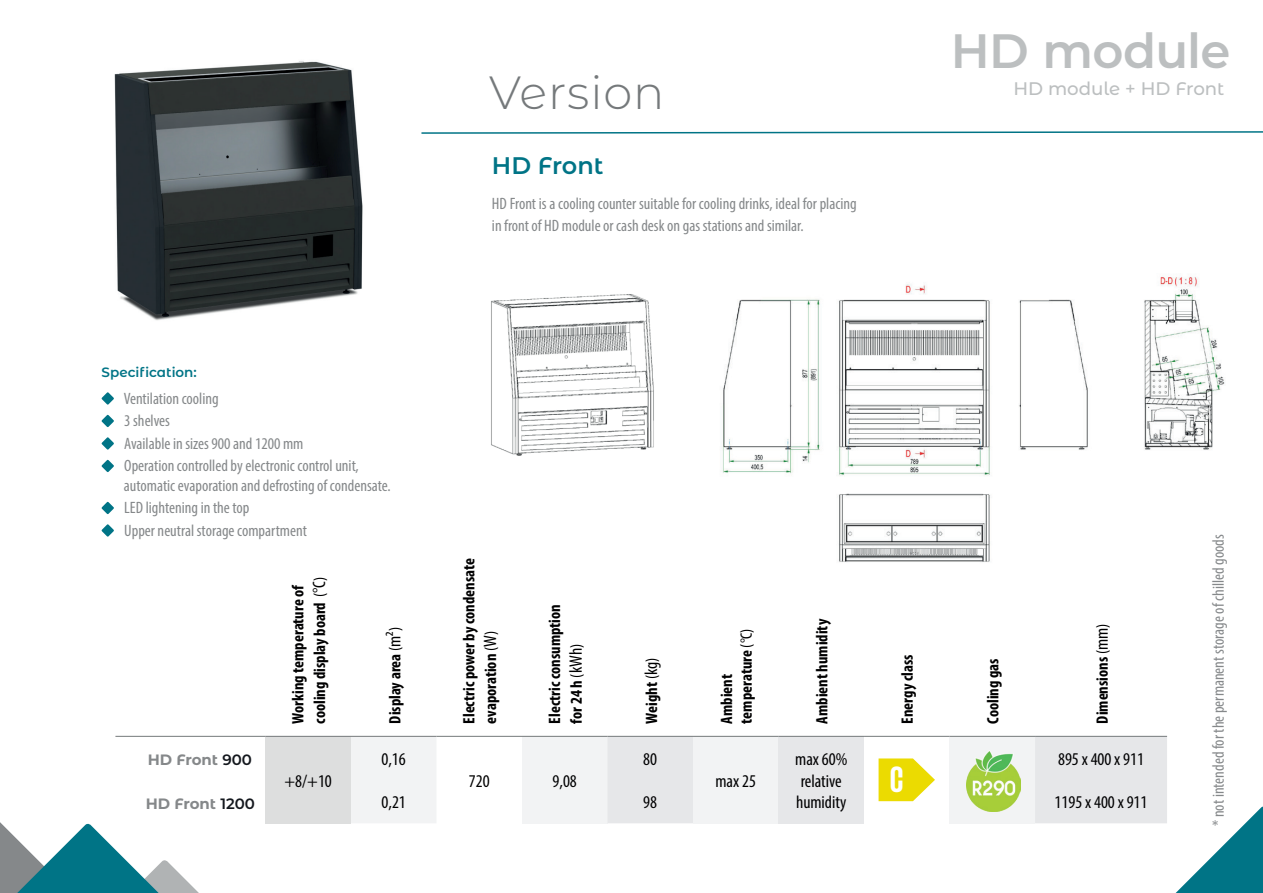
<style>
.page{position:relative;width:1263px;height:893px;background:#fff}
.page>*{position:absolute;margin:0;border:0;box-sizing:border-box;transform-origin:0 0}
.t1{font:600 48.15px "Montserrat";letter-spacing:-.015em;color:#bcbfc0}
.t2{font:300 46.5px "Montserrat Alternates";letter-spacing:.02em;color:#75797b}
.t3{font:500 26.85px "Tusker Grotesk 5500";color:#fff}
.t4{font:600 24px "Montserrat Alternates";color:#007486}
.t5{font:500 18.15px "Montserrat Alternates";color:#bcbfc0}
.t6{font:condensed 18px/21.6px "Myriad Pro";color:#000001}
.t7{font:condensed 16.5px/22.5px "Myriad Pro";color:#85888a}
.t8{font:700 condensed 16.5px/21.6px "Myriad Pro";color:#000001}
.t9{font:700 15px "Montserrat Alternates";color:#85888a}
.t10{font:600 13.5px "Montserrat Alternates";color:#007486}
.s1{font-weight:400}
.s2{font-weight:400;font-size:18px}
.s3{font-weight:600;color:#14181e}
</style>
<div class="page">
<img style="left:722px;top:277px;width:503px;height:285px">
<img style="left:114px;top:61px;width:249px;height:260px">
<svg style="left:101px;top:392px;width:13px;height:13px"></svg>
<svg style="left:101px;top:414px;width:13px;height:14px"></svg>
<svg style="left:101px;top:437px;width:13px;height:13px"></svg>
<svg style="left:101px;top:459px;width:13px;height:14px"></svg>
<svg style="left:101px;top:501px;width:13px;height:14px"></svg>
<svg style="left:101px;top:524px;width:13px;height:13px"></svg>
<svg style="left:0;top:735px;width:436px;height:158px"></svg>
<div style="left:522px;top:736px;width:85px;height:87px;background:#f2f3f4"></div>
<div style="left:607px;top:737px;width:86px;height:86px;background:#e6e7e9"></div>
<div style="left:693px;top:736px;width:85px;height:87px;background:#f2f3f4"></div>
<div style="left:778px;top:736px;width:86px;height:87px;background:#e6e7e9"></div>
<div style="left:949px;top:736px;width:86px;height:87px;background:#f2f3f4"></div>
<svg style="left:1035px;top:736px;width:228px;height:157px"></svg>
<hr style="left:115px;top:736px;width:150px;height:1px;background:#75797b">
<hr style="left:265px;top:736px;width:86px;height:1px;background:#75797b">
<hr style="left:351px;top:736px;width:85px;height:1px;background:#75797b">
<hr style="left:436px;top:736px;width:86px;height:1px;background:#75797b">
<hr style="left:522px;top:736px;width:85px;height:1px;background:#75797b">
<hr style="left:607px;top:736px;width:86px;height:1px;background:#75797b">
<hr style="left:693px;top:736px;width:85px;height:1px;background:#75797b">
<hr style="left:778px;top:736px;width:86px;height:1px;background:#75797b">
<hr style="left:864px;top:736px;width:85px;height:1px;background:#75797b">
<hr style="left:949px;top:736px;width:86px;height:1px;background:#75797b">
<hr style="left:1035px;top:736px;width:132px;height:1px;background:#75797b">
<svg style="left:878px;top:758px;width:57px;height:43px"></svg>
<img style="left:966px;top:751px;width:54px;height:60px">
<img style="left:491px;top:294px;width:163px;height:162px">
<svg style="left:421px;top:131px;width:842px;height:3px"></svg>
<h2 class="t2" style="left:489px;top:61px;width:177px">Version</h2>
<h3 class="t4" style="left:492px;top:149px;width:113px">HD Front</h3>
<p class="t7" style="left:492px;top:192px;width:366px">HD Front is a cooling counter suitable for cooling drinks, ideal for placing in front of HD module or cash desk on gas stations and similar.</p>
<h1 class="t1" style="left:951px;top:17px;width:281px">HD module</h1>
<p class="t5" style="left:1013px;top:76px;width:213px">HD module + HD Front</p>
<p class="t10" style="left:102px;top:362px;width:97px">Specification:</p>
<p class="t7" style="left:124px;top:387px;width:237px">Ventilation cooling<br>3 shelves<br>Available in sizes 900 and 1200 mm<br>Operation controlled by electronic control unit,</p>
<p class="t7" style="left:124px;top:474px;width:268px">automatic evaporation and defrosting of condensate.<br>LED lightening in the top<br>Upper neutral storage compartment</p>
<p class="t8" style="left:287px;top:724px;width:148px;rotate:-90deg">Working temperature of cooling display board <span class="s1">(</span><span class="s2">°C</span><span class="s1">)</span></p>
<p class="t8" style="left:384px;top:724px;width:98px;rotate:-90deg">Display area <span class="s1">(</span><span class="s2">m2</span><span class="s1">)</span></p>
<p class="t8" style="left:458px;top:724px;width:167px;rotate:-90deg">Electric power by condensate evaporation <span class="s1">(</span><span class="s2">W</span><span class="s1">)</span></p>
<p class="t8" style="left:543px;top:724px;width:121px;rotate:-90deg">Electric consumption for 24 h <span class="s1">(</span><span class="s2">kWh</span><span class="s1">)</span></p>
<p class="t8" style="left:640px;top:724px;width:67px;rotate:-90deg">Weight <span class="s1">(</span><span class="s2">kg</span><span class="s1">)</span></p>
<p class="t8" style="left:717px;top:724px;width:97px;line-height:19.5px;rotate:-90deg">Ambient temperature <span class="s1">(°C)</span></p>
<p class="t8" style="left:811px;top:724px;width:106px;rotate:-90deg">Ambient humidity</p>
<p class="t8" style="left:896px;top:724px;width:70px;rotate:-90deg">Energy class</p>
<p class="t8" style="left:982px;top:724px;width:67px;rotate:-90deg">Cooling gas</p>
<p class="t8" style="left:1091px;top:724px;width:101px;rotate:-90deg">Dimensions <span class="s1">(</span><span class="s2">mm</span><span class="s1">)</span></p>
<p class="t6" style="left:1058px;top:748px;width:87px">895 x 400 x 911</p>
<p class="t6" style="left:643px;top:748px;width:15px">80</p>
<p class="t6" style="left:795px;top:748px;width:54px">max 60% relative humidity</p>
<p class="t6" style="left:382px;top:748px;width:26px">0,16</p>
<p class="t9" style="left:148px;top:749px;width:106px">HD Front <span class="s3">900</span></p>
<h3 class="t3" style="left:890px;top:764px;width:16px">C</h3>
<p class="t6" style="left:285px;top:770px;width:49px">+8/+10</p>
<p class="t6" style="left:469px;top:770px;width:22px">720</p>
<p class="t6" style="left:553px;top:770px;width:26px">9,08</p>
<p class="t6" style="left:715px;top:770px;width:42px">max 25</p>
<p class="t9" style="left:146px;top:793px;width:111px">HD Front <span class="s3">1200</span></p>
<p class="t6" style="left:382px;top:791px;width:26px">0,21</p>
<p class="t6" style="left:643px;top:791px;width:15px">98</p>
<p class="t6" style="left:1055px;top:791px;width:94px">1195 x 400 x 911</p>
<p class="t7" style="left:1207px;top:826px;width:293px;rotate:-90deg">* not intended for the permanent storage of chilled goods</p>
</div>
